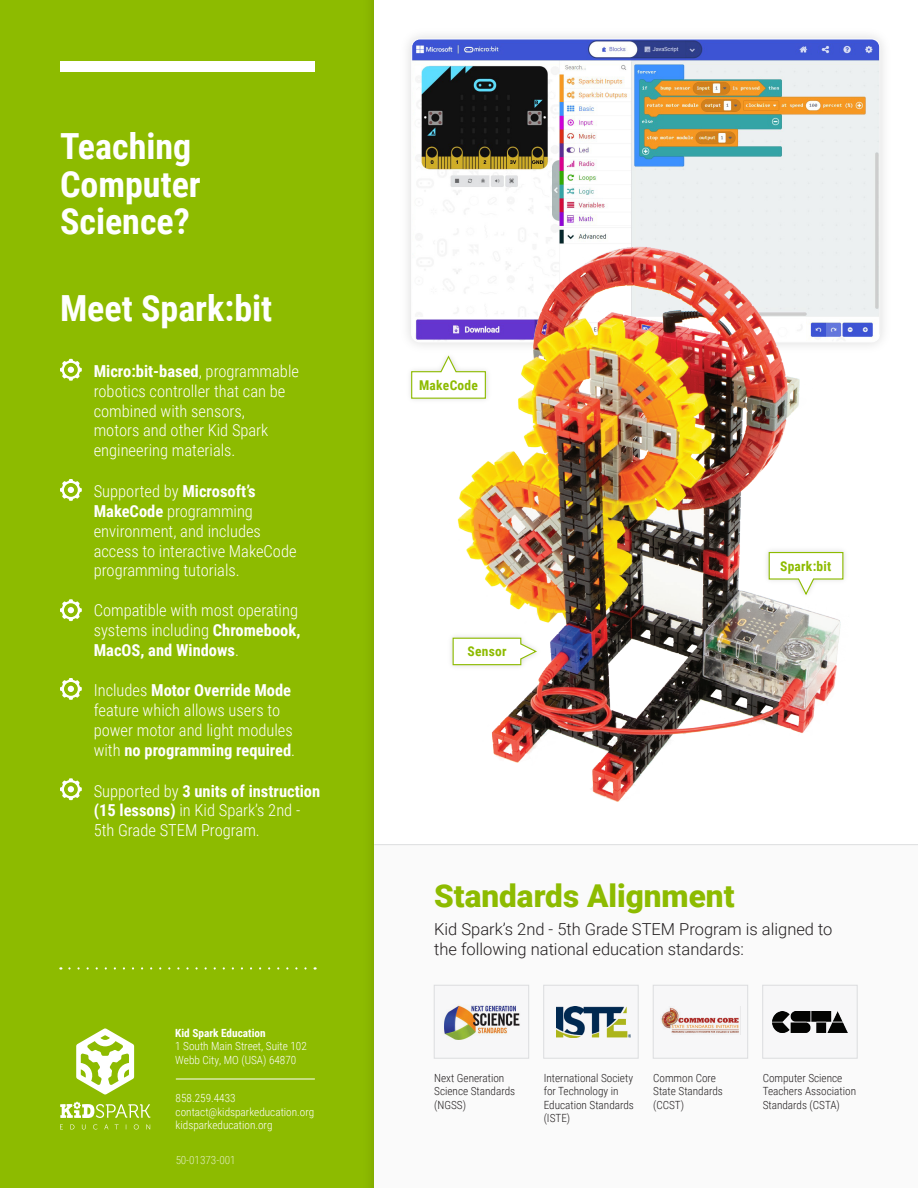
<style>
.page{position:relative;width:918px;height:1188px;background:#fff}
.page>*{position:absolute;margin:0;border:0;box-sizing:border-box;transform-origin:0 0}
.t1{font:700 36px/37.5px "Roboto Condensed";color:#fff}
.t2{font:900 31.5px "Roboto";color:#8dbb00}
.t3{font:300 16.5px/19.8px "Roboto Condensed";color:#fff}
.t4{font:300 16.5px/19.8px "Roboto";color:#231f20}
.t5{font:700 13.5px "Roboto Condensed";letter-spacing:.02em;color:#8dbb00}
.t6{font:300 11.25px/13.5px "Roboto Condensed";color:#231f20}
.t7{font:300 11.25px/13.5px "Roboto Condensed";color:#fff}
.t8{font:700 11.25px "Roboto Condensed";color:#fff}
.s1{font-weight:700}
</style>
<div class="page">
<div style="left:0;top:0;width:374px;height:1188px;background:#8dbb00"></div>
<div style="left:60px;top:62px;width:255px;height:10px;background:#fff"></div>
<svg style="left:69px;top:967px;width:247px;height:3px"></svg>
<svg style="left:76px;top:1028px;width:58px;height:67px"></svg>
<svg style="left:60px;top:1102px;width:90px;height:16px"></svg>
<svg style="left:70px;top:1124px;width:4px;height:5px"></svg>
<svg style="left:82px;top:1124px;width:4px;height:6px"></svg>
<svg style="left:93px;top:1124px;width:5px;height:6px"></svg>
<svg style="left:104px;top:1124px;width:4px;height:5px"></svg>
<svg style="left:134px;top:1124px;width:5px;height:6px"></svg>
<svg style="left:146px;top:1124px;width:4px;height:5px"></svg>
<hr style="left:176px;top:1079px;width:139px;height:1px;background:#fff">
<div style="left:374px;top:845px;width:544px;height:343px;background:#fafafa"></div>
<div style="left:434px;top:985px;width:95px;height:74px;background:#f7f7f8;border:1px solid #dcdddf"></div>
<div style="left:543px;top:985px;width:96px;height:74px;background:#f7f7f8;border:1px solid #dcdddf"></div>
<div style="left:653px;top:985px;width:95px;height:74px;background:#f7f7f8;border:1px solid #dcdddf"></div>
<div style="left:762px;top:985px;width:96px;height:74px;background:#f7f7f8;border:1px solid #dcdddf"></div>
<img style="left:444px;top:1005px;width:76px;height:35px">
<img style="left:556px;top:1007px;width:75px;height:30px">
<img style="left:661px;top:1007px;width:78px;height:26px">
<img style="left:773px;top:1012px;width:74px;height:20px">
<hr style="left:374px;top:844px;width:544px;height:1px;background:#dcdddf">
<div style="left:404px;top:31px;width:483px;height:319px;background:#f6f6f6"></div>
<img style="left:412px;top:39px;width:468px;height:303px">
<svg style="left:60px;top:479px;width:22px;height:22px"></svg>
<svg style="left:60px;top:599px;width:22px;height:22px"></svg>
<svg style="left:60px;top:678px;width:22px;height:22px"></svg>
<svg style="left:60px;top:359px;width:22px;height:22px"></svg>
<svg style="left:60px;top:778px;width:22px;height:22px"></svg>
<img style="left:425px;top:228px;width:441px;height:574px">
<img style="left:444px;top:629px;width:101px;height:44px">
<svg style="left:452px;top:637px;width:86px;height:29px"></svg>
<img style="left:760px;top:544px;width:92px;height:60px">
<svg style="left:768px;top:551px;width:76px;height:46px"></svg>
<img style="left:404px;top:347px;width:90px;height:60px">
<svg style="left:411px;top:354px;width:75px;height:45px"></svg>
<h1 class="t1" style="left:60px;top:126px;width:142px">Teaching<br>Computer<br>Science?</h1>
<h1 class="t1" style="left:60px;top:289px;width:214px">Meet Spark:bit</h1>
<p class="t3" style="left:94px;top:361px;width:207px"><span class="s1">Micro:bit-based</span>, programmable robotics controller that can be combined with sensors,<br>motors and other Kid Spark engineering materials.</p>
<p class="t3" style="left:94px;top:481px;width:204px">Supported by <span class="s1">Microsoft’s<br>MakeCode</span> programming environment, and includes access to interactive MakeCode programming tutorials.</p>
<p class="t3" style="left:94px;top:600px;width:208px">Compatible with most operating systems including <span class="s1">Chromebook,<br>MacOS, and Windows</span>.</p>
<p class="t3" style="left:94px;top:680px;width:203px">Includes <span class="s1">Motor Override Mode </span>feature which allows users to power motor and light modules with <span class="s1">no programming required</span>.</p>
<p class="t3" style="left:94px;top:780px;width:228px">Supported by <span class="s1">3 units of instruction (15 lessons)</span> in Kid Spark’s 2nd -<br>5th Grade STEM Program.</p>
<p class="t8" style="left:175px;top:1025px;width:92px">Kid Spark Education</p>
<p class="t7" style="left:175px;top:1039px;width:133px">1 South Main Street, Suite 102<br>Webb City, MO (USA) 64870</p>
<p class="t7" style="left:176px;top:1091px;width:140px">858.259.4433 contact@kidsparkeducation.org kidsparkeducation.org</p>
<p class="t7" style="left:175px;top:1153px;width:62px">50-01373-001</p>
<p class="t5" style="left:419px;top:376px;width:60px">MakeCode</p>
<p class="t5" style="left:468px;top:642px;width:41px">Sensor</p>
<p class="t5" style="left:780px;top:556px;width:53px">Spark:bit</p>
<h2 class="t2" style="left:434px;top:874px;width:302px">Standards Alignment</h2>
<p class="t4" style="left:434px;top:919px;width:400px">Kid Spark’s 2nd - 5th Grade STEM Program is aligned to the following national education standards:</p>
<p class="t6" style="left:434px;top:1071px;width:83px">Next Generation<br>Science Standards (NGSS)</p>
<p class="t6" style="left:544px;top:1071px;width:92px">International Society for Technology in<br>Education Standards (ISTE)</p>
<p class="t6" style="left:653px;top:1071px;width:71px">Common Core<br>State Standards (CCST)</p>
<p class="t6" style="left:763px;top:1071px;width:95px">Computer Science<br>Teachers Association<br>Standards (CSTA)</p>
</div>
